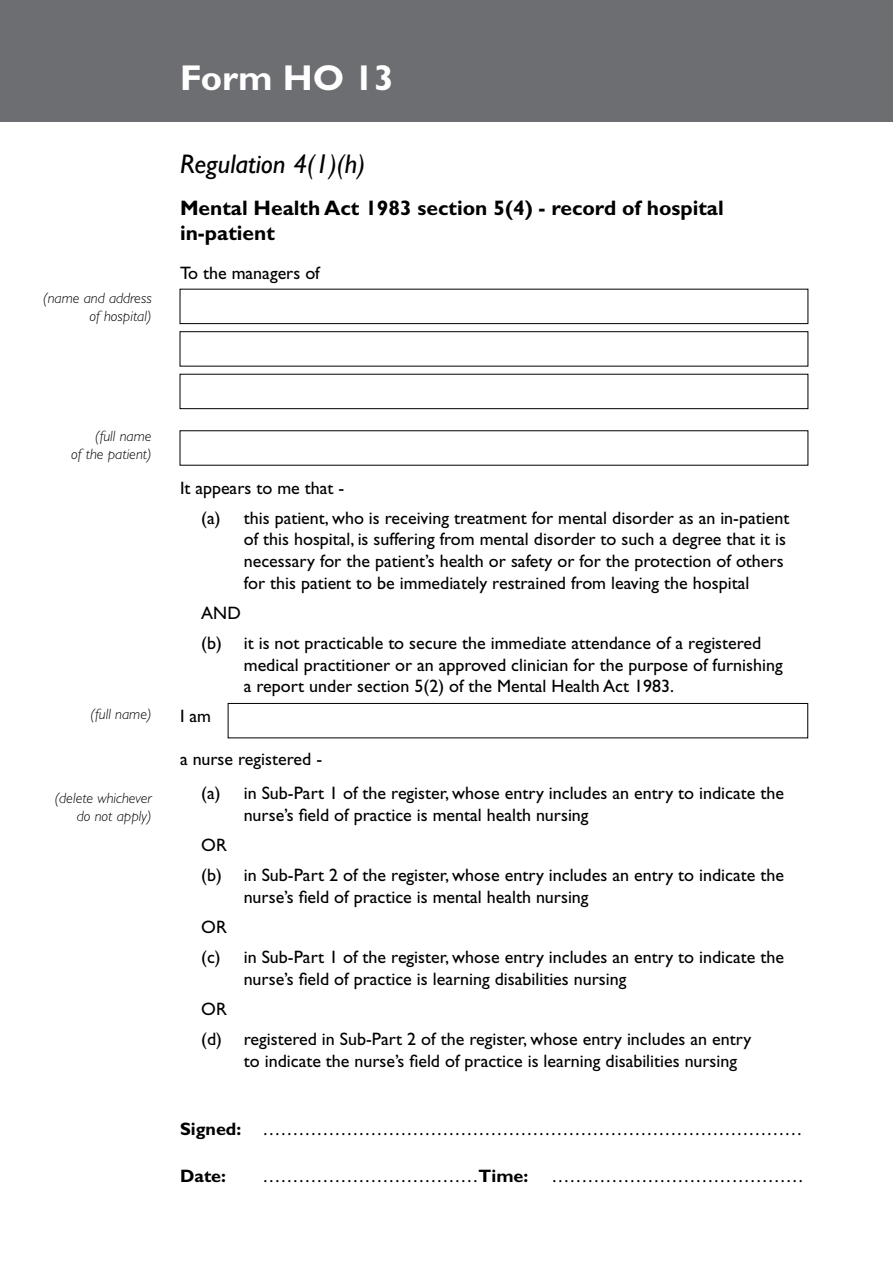
<style>
.page{position:relative;width:893px;height:1263px;background:#fff}
.page>*{position:absolute;margin:0;border:0;box-sizing:border-box;transform-origin:0 0}
.Heading{font:700 36px "Gill Sans Std";color:#fff}
.Sub_heading{font:italic 27px "Gill Sans Std";color:#000}
.Sub_sub_heading{font:700 21px/25.2px "Gill Sans Std";color:#000}
.bullets{font:18px/21.6px "Gill Sans Std";color:#000}
.text{font:18px "Gill Sans Std";color:#000}
.text-2{font:700 18px "Gill Sans Std";color:#000}
.text-3{font:italic 300 15px/18px "Gill Sans Std";color:#000;text-align:right}
.s1{font-weight:700}
</style>
<div class="page">
<div style="left:0;top:0;width:893px;height:122px;background:#6d6e71"></div>
<div style="left:180px;top:289px;width:628px;height:35px;border:1px solid #000"></div>
<div style="left:180px;top:331px;width:628px;height:35px;border:1px solid #000"></div>
<div style="left:180px;top:374px;width:628px;height:35px;border:1px solid #000"></div>
<div style="left:228px;top:703px;width:580px;height:35px;border:1px solid #000"></div>
<p class="text-3" style="left:43px;top:289px;width:110px">(name and address of hospital)</p>
<p class="Heading" style="left:180px;top:56px;width:215px">Form HO 13</p>
<p class="Sub_heading" style="left:180px;top:149px;width:187px">Regulation 4(1)(h)</p>
<p class="Sub_sub_heading" style="left:180px;top:196px;width:545px">Mental Health Act 1983 section 5(4) - record of hospital in-patient</p>
<p class="text" style="left:180px;top:263px;width:141px">To the managers of</p>
<p class="text-3" style="left:71px;top:427px;width:82px">(full name<br>of the patient)</p>
<p class="text-3" style="left:91px;top:705px;width:63px">(full name)</p>
<p class="text-3" style="left:55px;top:789px;width:98px">(delete whichever do not apply)</p>
<p class="text" style="left:180px;top:477px;width:166px">It appears to me that -</p>
<p class="bullets" style="left:244px;top:507px;width:547px;text-indent:-43px">(a) this patient, who is receiving treatment for mental disorder as an in-patient of this hospital, is suffering from mental disorder to such a degree that it is necessary for the patient’s health or safety or for the protection of others for this patient to be immediately restrained from leaving the hospital</p>
<p class="bullets" style="left:201px;top:602px;width:41px">AND</p>
<p class="bullets" style="left:244px;top:632px;width:540px;text-indent:-43px">(b) it is not practicable to secure the immediate attendance of a registered medical practitioner or an approved clinician for the purpose of furnishing a report under section 5(2) of the Mental Health Act 1983.</p>
<p class="bullets" style="left:180px;top:705px;width:33px">I am</p>
<p class="bullets" style="left:180px;top:748px;width:144px">a nurse registered -</p>
<p class="bullets" style="left:244px;top:783px;width:542px;text-indent:-43px">(a) in Sub-Part 1 of the register, whose entry includes an entry to indicate the nurse’s field of practice is mental health nursing</p>
<p class="bullets" style="left:201px;top:834px;width:27px">OR</p>
<p class="bullets" style="left:244px;top:864px;width:542px;text-indent:-43px">(b) in Sub-Part 2 of the register, whose entry includes an entry to indicate the nurse’s field of practice is mental health nursing</p>
<p class="bullets" style="left:201px;top:916px;width:27px">OR</p>
<p class="bullets" style="left:244px;top:946px;width:542px;text-indent:-43px">(c) in Sub-Part 1 of the register, whose entry includes an entry to indicate the nurse’s field of practice is learning disabilities nursing</p>
<p class="bullets" style="left:201px;top:998px;width:27px">OR</p>
<p class="bullets" style="left:244px;top:1028px;width:509px;text-indent:-43px">(d) registered in Sub-Part 2 of the register, whose entry includes an entry to indicate the nurse’s field of practice is learning disabilities nursing</p>
<p class="text" style="left:180px;top:1118px;width:624px"><span class="s1">Signed:</span> ………………………………………………………………………………</p>
<p class="text-2" style="left:180px;top:1165px;width:48px">Date:</p>
<p class="text" style="left:262px;top:1165px;width:267px">………………………………<span class="s1">Time:</span></p>
<p class="text" style="left:552px;top:1165px;width:253px">……………………………………</p>
</div>
